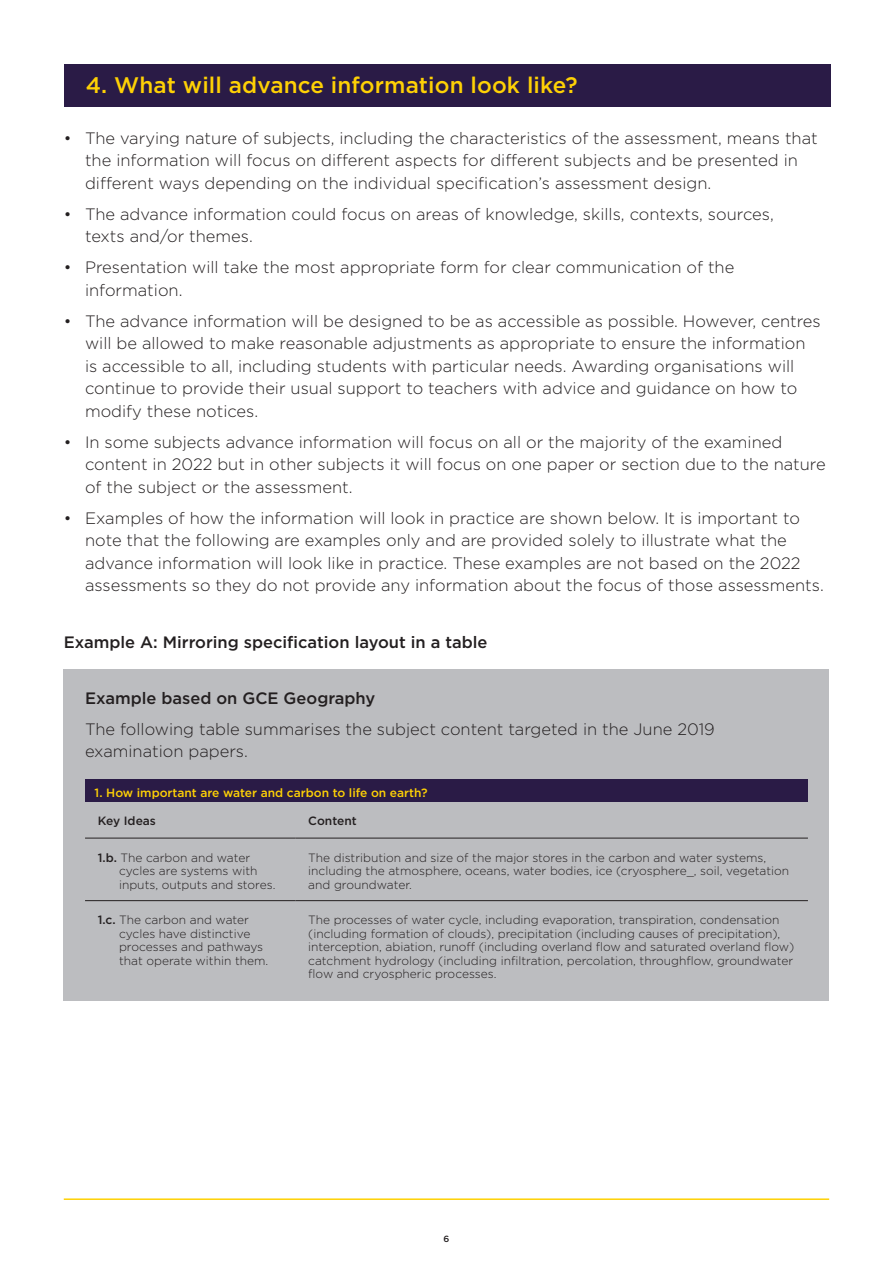
<style>
.page{position:relative;width:893px;height:1263px;background:#fff}
.page>*{position:absolute;margin:0;border:0;box-sizing:border-box;transform-origin:0 0}
.Heading_1_Bold{font:500 22.5px "Gotham";letter-spacing:.005em;color:#fed105}
.Sub_head_bold{font:300 16.5px/22.5px "Gotham";color:#231f20}
.Sub_head_bold-2{font:500 16.5px "Gotham";color:#231f20}
.Table_copy{font:300 12px/13.5px "Gotham";color:#231f20}
.Body_Copy{font:500 12px "Gotham";color:#fed105}
.Table_copy-2{font:500 12px "Gotham";color:#231f20}
.Body_Copy-2{font:500 9px "Gotham";color:#231f20}
.s1{font-weight:500}
</style>
<div class="page">
<div style="left:64px;top:64px;width:767px;height:42px;background:#2a1b46"></div>
<hr style="left:64px;top:1198px;width:765px;height:2px;background:#fed105">
<div style="left:64px;top:669px;width:765px;height:332px;background:#bcbdc0"></div>
<div style="left:85px;top:780px;width:723px;height:22px;background:#2a1b46"></div>
<hr style="left:85px;top:838px;width:211px;height:1px;background:#231f20">
<hr style="left:296px;top:838px;width:512px;height:1px;background:#231f20">
<hr style="left:85px;top:900px;width:211px;height:1px;background:#231f20">
<hr style="left:296px;top:900px;width:512px;height:1px;background:#231f20">
<p class="Heading_1_Bold" style="left:86px;top:72px;width:493px">4. What will advance information look like?</p>
<p class="Sub_head_bold" style="left:85px;top:126px;width:734px;text-indent:-21px">• The varying nature of subjects, including the characteristics of the assessment, means that the information will focus on different aspects for different subjects and be presented in different ways depending on the individual specification’s assessment design.</p>
<p class="Sub_head_bold" style="left:85px;top:202px;width:690px;text-indent:-21px">• The advance information could focus on areas of knowledge, skills, contexts, sources, texts and/or themes.</p>
<p class="Sub_head_bold" style="left:85px;top:256px;width:651px;text-indent:-21px">• Presentation will take the most appropriate form for clear communication of the information.</p>
<p class="Sub_head_bold" style="left:85px;top:309px;width:737px;text-indent:-21px">• The advance information will be designed to be as accessible as possible. However, centres will be allowed to make reasonable adjustments as appropriate to ensure the information is accessible to all, including students with particular needs. Awarding organisations will continue to provide their usual support to teachers with advice and guidance on how to modify these notices.</p>
<p class="Sub_head_bold" style="left:85px;top:430px;width:742px;text-indent:-21px">• In some subjects advance information will focus on all or the majority of the examined content in 2022 but in other subjects it will focus on one paper or section due to the nature of the subject or the assessment.</p>
<p class="Sub_head_bold" style="left:85px;top:506px;width:740px;text-indent:-21px">• Examples of how the information will look in practice are shown below. It is important to note that the following are examples only and are provided solely to illustrate what the advance information will look like in practice. These examples are not based on the 2022 assessments so they do not provide any information about the focus of those assessments.</p>
<p class="Sub_head_bold-2" style="left:64px;top:632px;width:425px">Example A: Mirroring specification layout in a table</p>
<p class="Sub_head_bold-2" style="left:85px;top:689px;width:292px">Example based on GCE Geography</p>
<p class="Sub_head_bold" style="left:85px;top:717px;width:631px">The following table summarises the subject content targeted in the June 2019 examination papers.</p>
<p class="Body_Copy" style="left:95px;top:785px;width:335px">1. How important are water and carbon to life on earth?</p>
<p class="Table_copy-2" style="left:98px;top:814px;width:60px">Key Ideas</p>
<p class="Table_copy-2" style="left:308px;top:814px;width:50px">Content</p>
<p class="Table_copy" style="left:119px;top:851px;width:158px;text-indent:-21px"><span class="s1">1.b.</span> The carbon and water cycles are systems with inputs, outputs and stores.</p>
<p class="Table_copy" style="left:308px;top:851px;width:482px">The distribution and size of the major stores in the carbon and water systems, including the atmosphere, oceans, water bodies, ice (cryosphere_, soil, vegetation and groundwater.</p>
<p class="Table_copy" style="left:119px;top:913px;width:151px;text-indent:-21px"><span class="s1">1.c.</span> The carbon and water cycles have distinctive processes and pathways that operate within them.</p>
<p class="Table_copy" style="left:308px;top:913px;width:488px">The processes of water cycle, including evaporation, transpiration, condensation (including formation of clouds), precipitation (including causes of precipitation), interception, abiation, runoff (including overland flow and saturated overland flow) catchment hydrology (including infiltration, percolation, throughflow, groundwater flow and cryospheric processes.</p>
<p class="Body_Copy-2" style="left:444px;top:1233px;width:7px">6</p>
</div>
